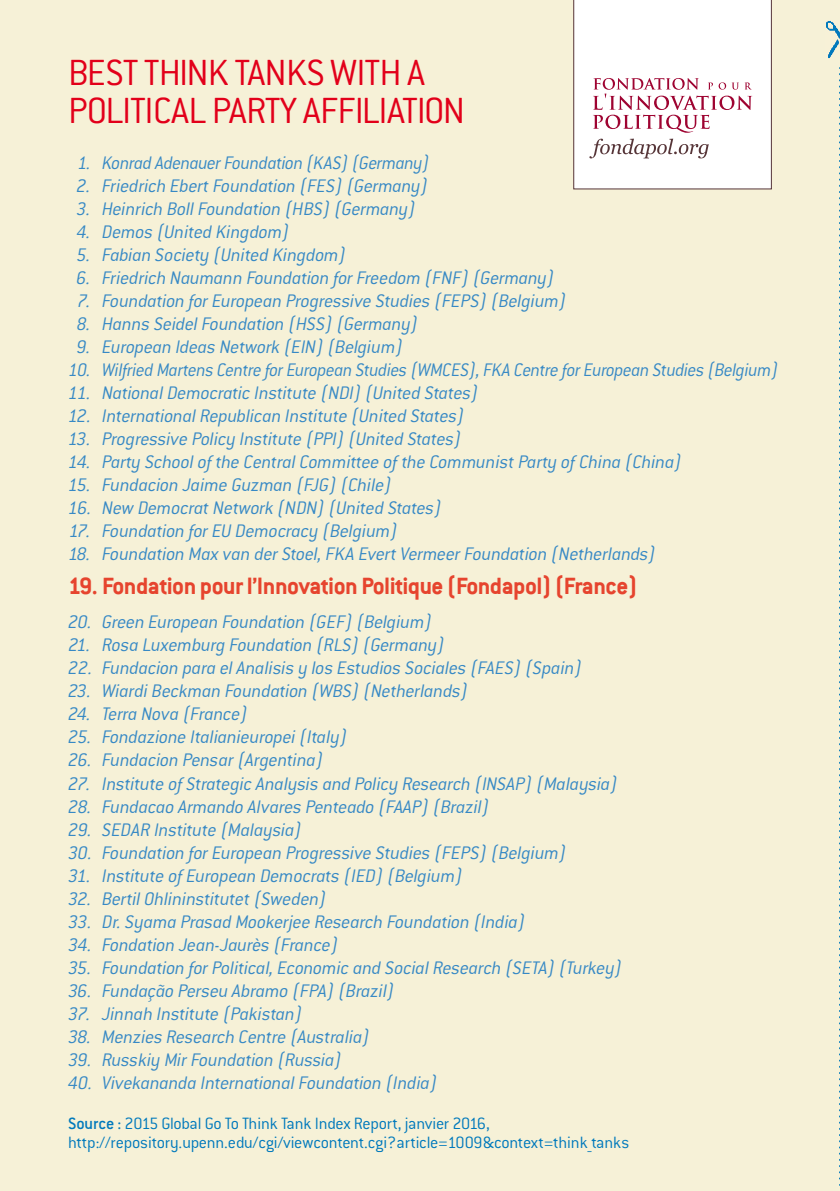
<style>
.page{position:relative;width:840px;height:1191px;background:#fff}
.page>*{position:absolute;margin:0;border:0;box-sizing:border-box;transform-origin:0 0}
.t1{font:300 40px/38px "Conduit ITC Std";letter-spacing:-.02em;color:#e2001a}
.t2{font:700 26px "Conduit ITC";letter-spacing:-.02em;color:#e6442e}
.t3{font:italic 300 20px/23px "Conduit ITC Std";letter-spacing:-.015em;color:#3789c5}
.t4{font:italic 300 20px "Conduit ITC Std";letter-spacing:-.015em;color:#3789c5;scale:.96 1}
.t5{font:300 18px/19px "Conduit ITC Std";letter-spacing:-.02em;color:#0079bc}
.s1{font-weight:500}
</style>
<div class="page">
<div style="left:0;top:0;width:839px;height:1191px;background:#f6f1d7"></div>
<svg style="left:573px;top:0;width:198px;height:189px;background:#f3edee"></svg>
<svg style="left:839px;top:67px;width:1px;height:1118px"></svg>
<img style="left:826px;top:21px;width:13px;height:38px">
<h1 class="t1" style="left:68px;top:54px;width:358px">Best Think Tanks with a<br>Politic</h1>
<h1 class="t1" style="left:171px;top:92px;width:147px">al Party Affili</h1>
<h1 class="t1" style="left:387px;top:92px;width:80px">ation</h1>
<p class="t3" style="left:78px;top:151px;width:353px">1. Konrad Adenauer Foundation (KAS) (Germany)</p>
<p class="t3" style="left:76px;top:174px;width:353px">2. Friedrich Ebert Foundation (FES) (Germany)</p>
<p class="t3" style="left:76px;top:197px;width:341px">3. Heinrich Boll Foundation (HBS) (Germany)</p>
<p class="t3" style="left:77px;top:220px;width:214px">4. Demos (United Kingdom)</p>
<p class="t3" style="left:76px;top:243px;width:271px">5. Fabian Society (United Kingdom)</p>
<p class="t3" style="left:76px;top:266px;width:491px">6. Friedrich Naumann Foundation for Freedom (FNF) (Germany)<br>7 . Foundation for European Progressive Studies (FEPS) (Belgium)</p>
<p class="t3" style="left:77px;top:312px;width:343px">8. Hanns Seidel Foundation (HSS) (Germany)</p>
<p class="t3" style="left:76px;top:335px;width:328px">9. European Ideas Network (EIN) (Belgium)</p>
<p class="t4" style="left:69px;top:358px;width:740px">10. Wilfried Martens Centre for European Studies (WMCES), FKA Centre for European Studies (Belgium)</p>
<p class="t3" style="left:68px;top:381px;width:412px">11. National Democratic Institute (NDI) (United States)</p>
<p class="t3" style="left:68px;top:404px;width:398px">12. International Republican Institute (United States)</p>
<p class="t3" style="left:68px;top:427px;width:395px">13. Progressive Policy Institute (PPI) (United States)</p>
<p class="t3" style="left:68px;top:450px;width:615px">14. Party School of the Central Committee of the Communist Party of China (China)</p>
<p class="t3" style="left:68px;top:473px;width:325px">15. Fundacion Jaime Guzman (FJG) (Chile)</p>
<p class="t3" style="left:68px;top:496px;width:375px">16. New Democrat Network (NDN) (United States)<br>17 . Foundation for EU Democracy (Belgium)</p>
<p class="t3" style="left:69px;top:542px;width:588px">18. Foundation Max van der Stoel, FKA Evert Vermeer Foundation (Netherlands)</p>
<h2 class="t2" style="left:68px;top:571px;width:570px">19. Fondation pour l’Innovation Politique (Fondapol) (France)</h2>
<p class="t3" style="left:68px;top:611px;width:365px">20. Green European Foundation (GEF) (Belgium)</p>
<p class="t3" style="left:68px;top:634px;width:377px">21. Rosa Luxemburg Foundation (RLS) (Germany)</p>
<p class="t3" style="left:68px;top:657px;width:515px">22. Fundacion para el Analisis y los Estudios Sociales (FAES) (Spain)</p>
<p class="t3" style="left:68px;top:680px;width:401px">23. Wiardi Beckman Foundation (WBS) (Netherlands)</p>
<p class="t3" style="left:68px;top:703px;width:181px">24. Terra Nova (France)</p>
<p class="t3" style="left:68px;top:726px;width:281px">25. Fondazione Italianieuropei (Italy)</p>
<p class="t3" style="left:68px;top:749px;width:551px">26. Fundacion Pensar (Argentina)<br>27 . Institute of Strategic Analysis and Policy Research (INSAP) (Malaysia)</p>
<p class="t3" style="left:68px;top:795px;width:423px">28. Fundacao Armando Alvares Penteado (FAAP) (Brazil)</p>
<p class="t3" style="left:68px;top:818px;width:235px">29. SEDAR Institute (Malaysia)</p>
<p class="t3" style="left:68px;top:841px;width:500px">30. Foundation for European Progressive Studies (FEPS) (Belgium)</p>
<p class="t3" style="left:68px;top:864px;width:396px">31. Institute of European Democrats (IED) (Belgium)</p>
<p class="t3" style="left:68px;top:887px;width:260px">32. Bertil Ohlininstitutet (Sweden)</p>
<p class="t3" style="left:68px;top:910px;width:459px">33. Dr. Syama Prasad Mookerjee Research Foundation (India)</p>
<p class="t3" style="left:68px;top:933px;width:272px">34. Fondation Jean-Jaurès (France)</p>
<p class="t3" style="left:68px;top:956px;width:555px">35. Foundation for Political, Economic and Social Research (SETA) (Turkey)</p>
<p class="t3" style="left:68px;top:979px;width:328px">36. Fundação Perseu Abramo (FPA) (Brazil)<br>37 . Jinnah Institute (Pakistan)</p>
<p class="t3" style="left:68px;top:1025px;width:303px">38. Menzies Research Centre (Australia)</p>
<p class="t3" style="left:68px;top:1048px;width:275px">39. Russkiy Mir Foundation (Russia)</p>
<p class="t3" style="left:68px;top:1071px;width:371px">40. Vivekananda International Foundation (India)</p>
<p class="t5" style="left:68px;top:1113px;width:562px"><span class="s1">Source :</span> 2015 Global Go To Think Tank Index Report, janvier 2016, http://repository.upenn.edu/cgi/viewcontent.cgi?article=1009&amp;context=think_tanks</p>
</div>
